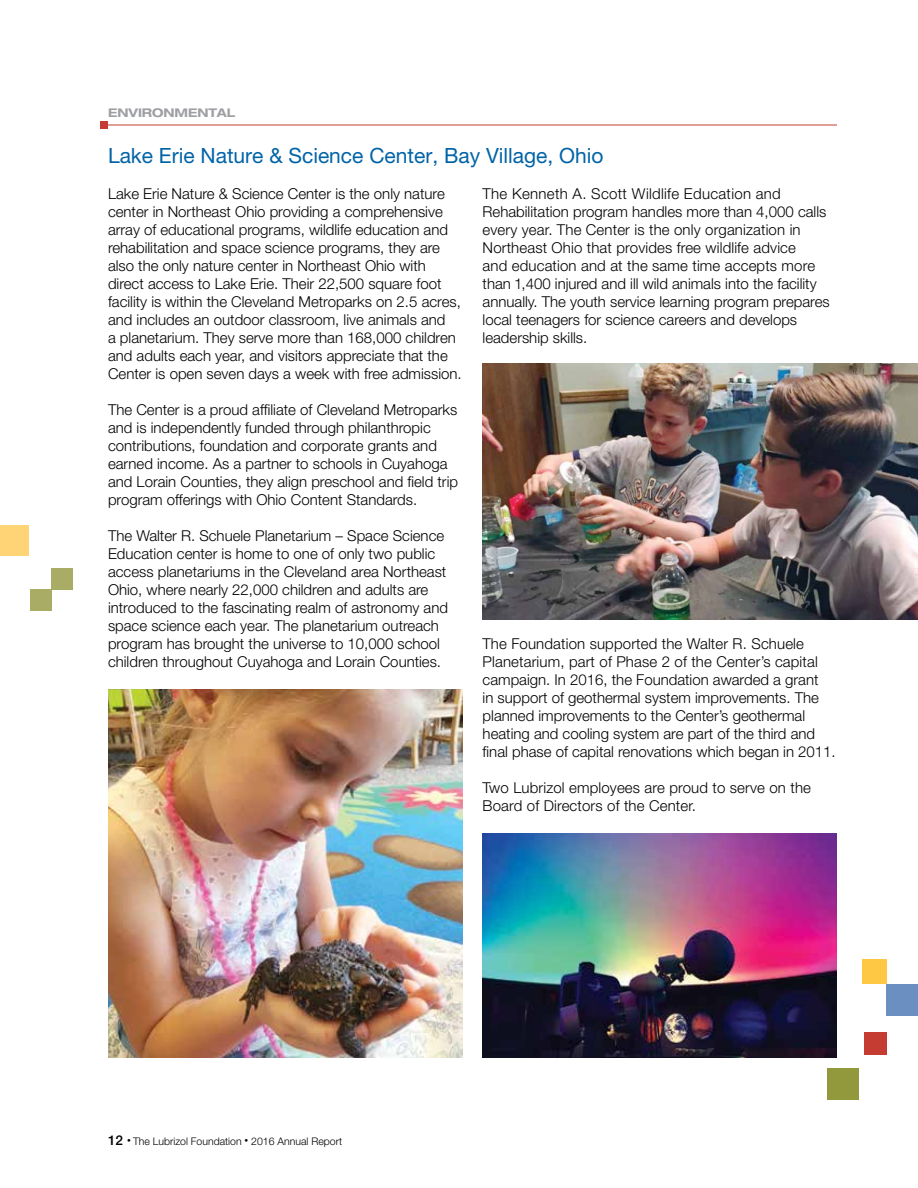
<style>
.page{position:relative;width:918px;height:1188px;background:#fff}
.page>*{position:absolute;margin:0;border:0;box-sizing:border-box;transform-origin:0 0}
.t1{font:21px "Helvetica Neue LT Pro";color:#0063a7}
.t2{font:300 15px/18px "Helvetica Neue LT Pro";color:#000}
.t3{font:700 expanded 12px "Helvetica Neue LT Pro";color:#9d9fa2}
.t4{font:300 10.5px "Helvetica Neue LT Pro";color:#000}
.s1{font-weight:500;font-size:13.5px}
.s2{font-size:7.5px}
</style>
<div class="page">
<hr style="left:107px;top:125px;width:730px;height:1px;background:#c43c32">
<div style="left:100px;top:122px;width:7px;height:7px;background:#c43c32"></div>
<img style="left:483px;top:364px;width:435px;height:256px">
<div style="left:864px;top:1032px;width:23px;height:23px;background:#c43c32"></div>
<div style="left:827px;top:1068px;width:32px;height:31px;background:#91993c"></div>
<div style="left:862px;top:959px;width:25px;height:24px;background:#ffc844"></div>
<div style="left:887px;top:984px;width:31px;height:32px;background:#6c8fc2"></div>
<div style="left:0;top:525px;width:29px;height:30px;background:#ffd477"></div>
<div style="left:52px;top:568px;width:21px;height:21px;background:#a8ac65"></div>
<div style="left:31px;top:589px;width:21px;height:21px;background:#a8ac65"></div>
<img style="left:108px;top:689px;width:354px;height:368px">
<img style="left:483px;top:834px;width:354px;height:223px">
<p class="t3" style="left:108px;top:105px;width:129px">ENVIRONMENTAL</p>
<h1 class="t1" style="left:108px;top:143px;width:497px">Lake Erie Nature &amp; Science Center, Bay Village, Ohio</h1>
<p class="t2" style="left:483px;top:184px;width:349px">The Kenneth A. Scott Wildlife Education and Rehabilitation program handles more than 4,000 calls every year. The Center is the only organization in Northeast Ohio that provides free wildlife advice<br>and education and at the same time accepts more than 1,400 injured and ill wild animals into the facility annually. The youth service learning program prepares local teenagers for science careers and develops leadership skills.</p>
<p class="t2" style="left:108px;top:184px;width:355px">Lake Erie Nature &amp; Science Center is the only nature center in Northeast Ohio providing a comprehensive array of educational programs, wildlife education and rehabilitation and space science programs, they are also the only nature center in Northeast Ohio with direct access to Lake Erie. Their 22,500 square foot facility is within the Cleveland Metroparks on 2.5 acres, and includes an outdoor classroom, live animals and<br>a planetarium. They serve more than 168,000 children and adults each year, and visitors appreciate that the Center is open seven days a week with free admission.</p>
<p class="t2" style="left:108px;top:400px;width:352px">The Center is a proud affiliate of Cleveland Metroparks and is independently funded through philanthropic contributions, foundation and corporate grants and earned income. As a partner to schools in Cuyahoga and Lorain Counties, they align preschool and field trip program offerings with Ohio Content Standards.</p>
<p class="t2" style="left:108px;top:526px;width:342px">The Walter R. Schuele Planetarium – Space Science Education center is home to one of only two public access planetariums in the Cleveland area Northeast Ohio, where nearly 22,000 children and adults are introduced to the fascinating realm of astronomy and space science each year. The planetarium outreach program has brought the universe to 10,000 school children throughout Cuyahoga and Lorain Counties.</p>
<p class="t2" style="left:483px;top:634px;width:355px">The Foundation supported the Walter R. Schuele Planetarium, part of Phase 2 of the Center’s capital campaign. In 2016, the Foundation awarded a grant<br>in support of geothermal system improvements. The planned improvements to the Center’s geothermal heating and cooling system are part of the third and final phase of capital renovations which began in 2011.</p>
<p class="t2" style="left:483px;top:778px;width:330px">Two Lubrizol employees are proud to serve on the<br>Board of Directors of the Center.</p>
<p class="t4" style="left:108px;top:1135px;width:236px"><span class="s1">12</span> <span class="s2">•</span> The Lubrizol Foundation <span class="s2">•</span> 2016 Annual Report</p>
</div>
